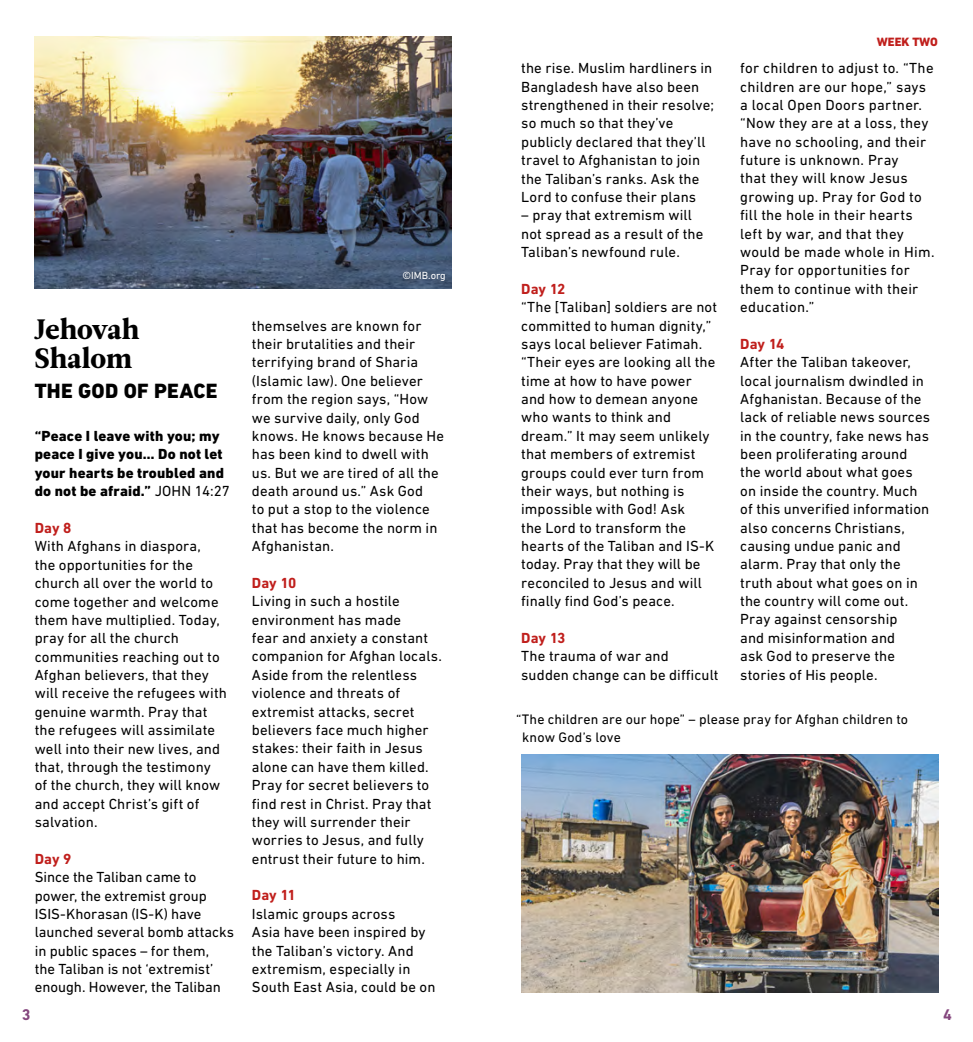
<style>
.page{position:relative;width:973px;height:1042px;background:#fff}
.page>*{position:absolute;margin:0;border:0;box-sizing:border-box;transform-origin:0 0}
.t1{font:28px/29.8px "Leitura News Roman 4";letter-spacing:.005em;color:#000}
.t2{font:800 21px "DIN Next LT Pro";letter-spacing:.01em;color:#000}
.t3{font:700 15.75px "DIN Next LT Pro";color:#85477e}
.t4{font:14.88px/18.4px "DIN Next LT Pro";letter-spacing:.01em;color:#000}
.t5{font:800 14.88px/18.4px "DIN Next LT Pro";letter-spacing:.015em;color:#000}
.t6{font:700 14.88px "DIN Next LT Pro";color:#c01f1c}
.t7{font:14px/18.4px "DIN Next LT Pro";letter-spacing:.01em;color:#000}
.t8{font:800 12.25px "DIN Next LT Pro";color:#c01f1c}
.t9{font:10.5px "DIN Next LT Pro";color:#fff}
.s1{font-weight:400}
</style>
<div class="page">
<img style="left:521px;top:754px;width:416px;height:238px">
<img style="left:34px;top:36px;width:417px;height:252px">
<h1 class="t1" style="left:35px;top:314px;width:106px">Jehovah<br>Shalom</h1>
<h2 class="t2" style="left:35px;top:378px;width:184px">THE GOD OF PEACE</h2>
<p class="t5" style="left:35px;top:427px;width:197px">“Peace I leave with you; my peace I give you… Do not let your hearts be troubled and do not be afraid.” <span class="s1">JOHN 14:27</span></p>
<p class="t6" style="left:35px;top:519px;width:38px">Day 8</p>
<p class="t4" style="left:35px;top:537px;width:194px">With Afghans in diaspora,<br>the opportunities for the church all over the world to come together and welcome them have multiplied. Today, pray for all the church communities reaching out to<br>Afghan believers, that they will receive the refugees with genuine warmth. Pray that the refugees will assimilate well into their new lives, and that, through the testimony of the church, they will know and accept Christ’s gift of salvation.</p>
<p class="t6" style="left:35px;top:850px;width:38px">Day 9</p>
<p class="t4" style="left:35px;top:868px;width:201px">Since the Taliban came to power, the extremist group<br>ISIS-Khorasan (IS-K) have launched several bomb attacks in public spaces – for them,<br>the Taliban is not ‘extremist’ enough. However, the Taliban</p>
<p class="t9" style="left:402px;top:270px;width:45px">©IMB.org</p>
<p class="t4" style="left:252px;top:316px;width:194px">themselves are known for their brutalities and their terrifying brand of Sharia (Islamic law). One believer from the region says, “How we survive daily, only God knows. He knows because He has been kind to dwell with us. But we are tired of all the death around us.” Ask God<br>to put a stop to the violence that has become the norm in<br>Afghanistan.</p>
<p class="t6" style="left:252px;top:574px;width:46px">Day 10</p>
<p class="t4" style="left:252px;top:592px;width:191px">Living in such a hostile environment has made<br>fear and anxiety a constant companion for Afghan locals.<br>Aside from the relentless violence and threats of extremist attacks, secret believers face much higher stakes: their faith in Jesus alone can have them killed.<br>Pray for secret believers to find rest in Christ. Pray that they will surrender their worries to Jesus, and fully entrust their future to him.</p>
<p class="t6" style="left:252px;top:886px;width:45px">Day 11</p>
<p class="t4" style="left:252px;top:904px;width:185px">Islamic groups across<br>Asia have been inspired by the Taliban’s victory. And extremism, especially in<br>South East Asia, could be on</p>
<p class="t4" style="left:521px;top:59px;width:194px">the rise. Muslim hardliners in<br>Bangladesh have also been strengthened in their resolve; so much so that they’ve publicly declared that they’ll travel to Afghanistan to join the Taliban’s ranks. Ask the<br>Lord to confuse their plans</p>
<p class="t4" style="left:521px;top:206px;width:184px">– pray that extremism will not spread as a result of the<br>Taliban’s newfound rule.</p>
<p class="t6" style="left:521px;top:280px;width:46px">Day 12</p>
<p class="t4" style="left:521px;top:298px;width:197px">“The [Taliban] soldiers are not committed to human dignity,” says local believer Fatimah. “Their eyes are looking all the time at how to have power and how to demean anyone who wants to think and dream.” It may seem unlikely that members of extremist groups could ever turn from their ways, but nothing is impossible with God! Ask<br>the Lord to transform the hearts of the Taliban and IS-K today. Pray that they will be reconciled to Jesus and will finally find God’s peace.</p>
<p class="t6" style="left:521px;top:629px;width:46px">Day 13</p>
<p class="t4" style="left:521px;top:647px;width:199px">The trauma of war and sudden change can be difficult</p>
<p class="t8" style="left:876px;top:35px;width:63px">WEEK TWO</p>
<p class="t4" style="left:740px;top:59px;width:196px">for children to adjust to. “The children are our hope,” says a local Open Doors partner. “Now they are at a loss, they have no schooling, and their future is unknown. Pray<br>that they will know Jesus growing up. Pray for God to fill the hole in their hearts left by war, and that they would be made whole in Him.<br>Pray for opportunities for them to continue with their education.”</p>
<p class="t6" style="left:740px;top:335px;width:46px">Day 14</p>
<p class="t4" style="left:740px;top:353px;width:191px">After the Taliban takeover, local journalism dwindled in<br>Afghanistan. Because of the lack of reliable news sources in the country, fake news has been proliferating around the world about what goes on inside the country. Much of this unverified information also concerns Christians, causing undue panic and alarm. Pray that only the truth about what goes on in the country will come out.<br>Pray against censorship<br>and misinformation and<br>ask God to preserve the stories of His people.</p>
<p class="t7" style="left:522px;top:709px;width:387px;text-indent:-6px">“The children are our hope” – please pray for Afghan children to know God’s love</p>
<p class="t3" style="left:22px;top:1005px;width:10px">3</p>
<p class="t3" style="left:942px;top:1005px;width:10px">4</p>
</div>
